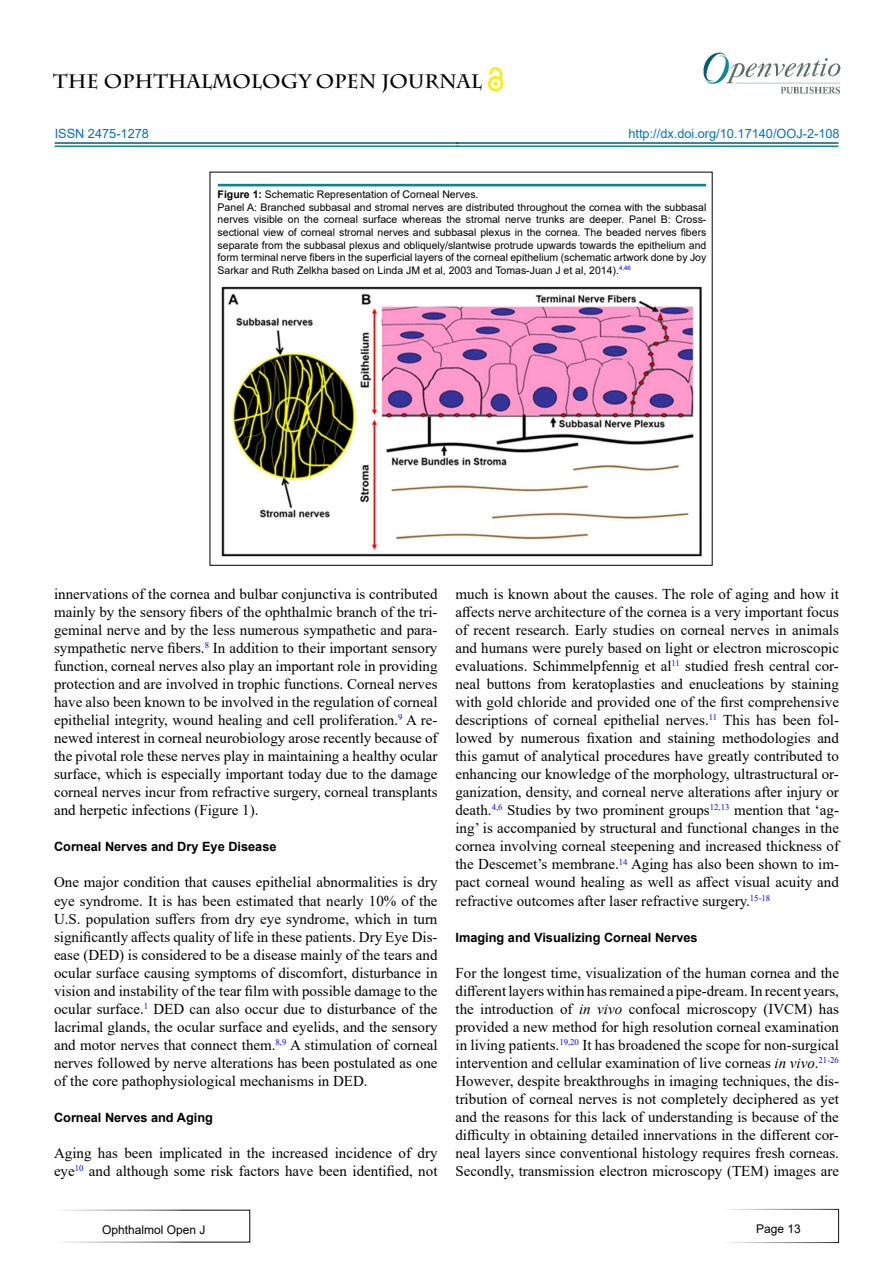
<style>
.page{position:relative;width:893px;height:1263px;background:#fff}
.page>*{position:absolute;margin:0;border:0;box-sizing:border-box;transform-origin:0 0}
.t1{font:700 19.5px "Charlemagne Std";color:#000}
.t2{font:15px/18px "Times New Roman";color:#000;text-align:justify}
.t3{font:700 12.75px "Arial";color:#000}
.t4{font:12.75px "Arial";color:#0072bc}
.t5{font:12.75px "Arial";color:#0071bc}
.t6{font:12px "Arial";color:#000}
.t7{font:10.5px/12.6px "Arial";color:#000}
.s1{font-weight:700}
.s2{font-style:italic}
</style>
<div class="page">
<div style="left:54px;top:1210px;width:196px;height:32px;border:1px solid #fff"></div>
<div style="left:723px;top:1209px;width:116px;height:34px;border:1px solid #fff"></div>
<img style="left:221px;top:286px;width:481px;height:271px">
<div style="left:205px;top:173px;width:514px;height:15px;background:#f6f1f3;opacity:.75"></div>
<hr style="left:55px;top:142px;width:403px;height:2px;background:#015d75">
<hr style="left:55px;top:145px;width:403px;height:2px;background:#0a8b93">
<hr style="left:456px;top:142px;width:382px;height:2px;background:#015d75">
<hr style="left:456px;top:145px;width:382px;height:2px;background:#0a8b93">
<svg style="left:488px;top:76px;width:15px;height:15px"></svg>
<svg style="left:490px;top:79px;width:11px;height:10px"></svg>
<svg style="left:489px;top:67px;width:13px;height:19px"></svg>
<img style="left:703px;top:52px;width:138px;height:42px">
<h1 class="t1" style="left:53px;top:70px;width:431px">THE OPHTHALMOLOGY OPEN JOURNAL</h1>
<p class="t5" style="left:55px;top:125px;width:96px">ISSN 2475-1278</p>
<p class="t4" style="left:628px;top:125px;width:213px">http://dx.doi.org/10.17140/OOJ-2-108</p>
<p class="t7" style="left:218px;top:188px;width:490px"><span class="s1">Figure 1:</span> Schematic Representation of Corneal Nerves.<br>Panel A: Branched subbasal and stromal nerves are distributed throughout the cornea with the subbasal nerves visible on the corneal surface whereas the stromal nerve trunks are deeper. Panel B: Cross&shy;sectional view of corneal stromal nerves and subbasal plexus in the cornea. The beaded nerves fibers separate from the subbasal plexus and obliquely/slantwise protrude upwards towards the epithelium and form terminal nerve fibers in the superficial layers of the corneal epithelium (schematic artwork done by Joy Sarkar and Ruth Zelkha based on Linda JM et al, 2003 and Tomas-Juan J et al, 2014).<sup>4,46</sup></p>
<p class="t2" style="left:54px;top:585px;width:385px">innervations of the cornea and bulbar conjunctiva is contributed mainly by the sensory fibers of the ophthalmic branch of the tri&shy;geminal nerve and by the less numerous sympathetic and para&shy;sympathetic nerve fibers.<sup>8</sup> In addition to their important sensory function, corneal nerves also play an important role in providing protection and are involved in trophic functions. Corneal nerves have also been known to be involved in the regulation of corneal epithelial integrity, wound healing and cell proliferation.<sup>9</sup> A re&shy;newed interest in corneal neurobiology arose recently because of the pivotal role these nerves play in maintaining a healthy ocular surface, which is especially important today due to the damage corneal nerves incur from refractive surgery, corneal transplants and herpetic infections (Figure 1).</p>
<p class="t3" style="left:54px;top:838px;width:224px">Corneal Nerves and Dry Eye Disease</p>
<p class="t2" style="left:54px;top:873px;width:385px">One major condition that causes epithelial abnormalities is dry eye syndrome. It is has been estimated that nearly 10% of the U.S. population suffers from dry eye syndrome, which in turn significantly affects quality of life in these patients. Dry Eye Dis&shy;ease (DED) is considered to be a disease mainly of the tears and ocular surface causing symptoms of discomfort, disturbance in vision and instability of the tear film with possible damage to the ocular surface.<sup>1</sup> DED can also occur due to disturbance of the lacrimal glands, the ocular surface and eyelids, and the sensory and motor nerves that connect them.<sup>8,9</sup> A stimulation of corneal nerves followed by nerve alterations has been postulated as one of the core pathophysiological mechanisms in DED.</p>
<p class="t3" style="left:54px;top:1108px;width:160px">Corneal Nerves and Aging</p>
<p class="t2" style="left:54px;top:1143px;width:385px">Aging has been implicated in the increased incidence of dry eye<sup>10</sup> and although some risk factors have been identified, not</p>
<p class="t2" style="left:455px;top:585px;width:385px">much is known about the causes. The role of aging and how it affects nerve architecture of the cornea is a very important focus of recent research. Early studies on corneal nerves in animals and humans were purely based on light or electron microscopic evaluations. Schimmelpfennig et al<sup>11</sup> studied fresh central cor&shy;neal buttons from keratoplasties and enucleations by staining with gold chloride and provided one of the first comprehensive descriptions of corneal epithelial nerves.<sup>11</sup> This has been fol&shy;lowed by numerous fixation and staining methodologies and this gamut of analytical procedures have greatly contributed to enhancing our knowledge of the morphology, ultrastructural or&shy;ganization, density, and corneal nerve alterations after injury or death.<sup>4,6</sup> Studies by two prominent groups<sup>12,13</sup> mention that ‘ag&shy;ing’ is accompanied by structural and functional changes in the cornea involving corneal steepening and increased thickness of the Descemet’s membrane.<sup>14</sup> Aging has also been shown to im&shy;pact corneal wound healing as well as affect visual acuity and refractive outcomes after laser refractive surgery.<sup>15-18</sup></p>
<p class="t3" style="left:455px;top:928px;width:244px">Imaging and Visualizing Corneal Nerves</p>
<p class="t2" style="left:455px;top:963px;width:385px">For the longest time, visualization of the human cornea and the different layers within has remained a pipe-dream. In recent years, the introduction of <span class="s2">in vivo</span> confocal microscopy (IVCM) has provided a new method for high resolution corneal examination in living patients.<sup>19,20</sup> It has broadened the scope for non-surgical intervention and cellular examination of live corneas <span class="s2">in vivo</span>.<sup>21-26<br></sup>However, despite breakthroughs in imaging techniques, the dis&shy;tribution of corneal nerves is not completely deciphered as yet and the reasons for this lack of understanding is because of the difficulty in obtaining detailed innervations in the different cor&shy;neal layers since conventional histology requires fresh corneas.<br>Secondly, transmission electron microscopy (TEM) images are</p>
<p class="t6" style="left:102px;top:1221px;width:105px">Ophthalmol Open J</p>
<p class="t6" style="left:756px;top:1220px;width:46px">Page 13</p>
</div>
